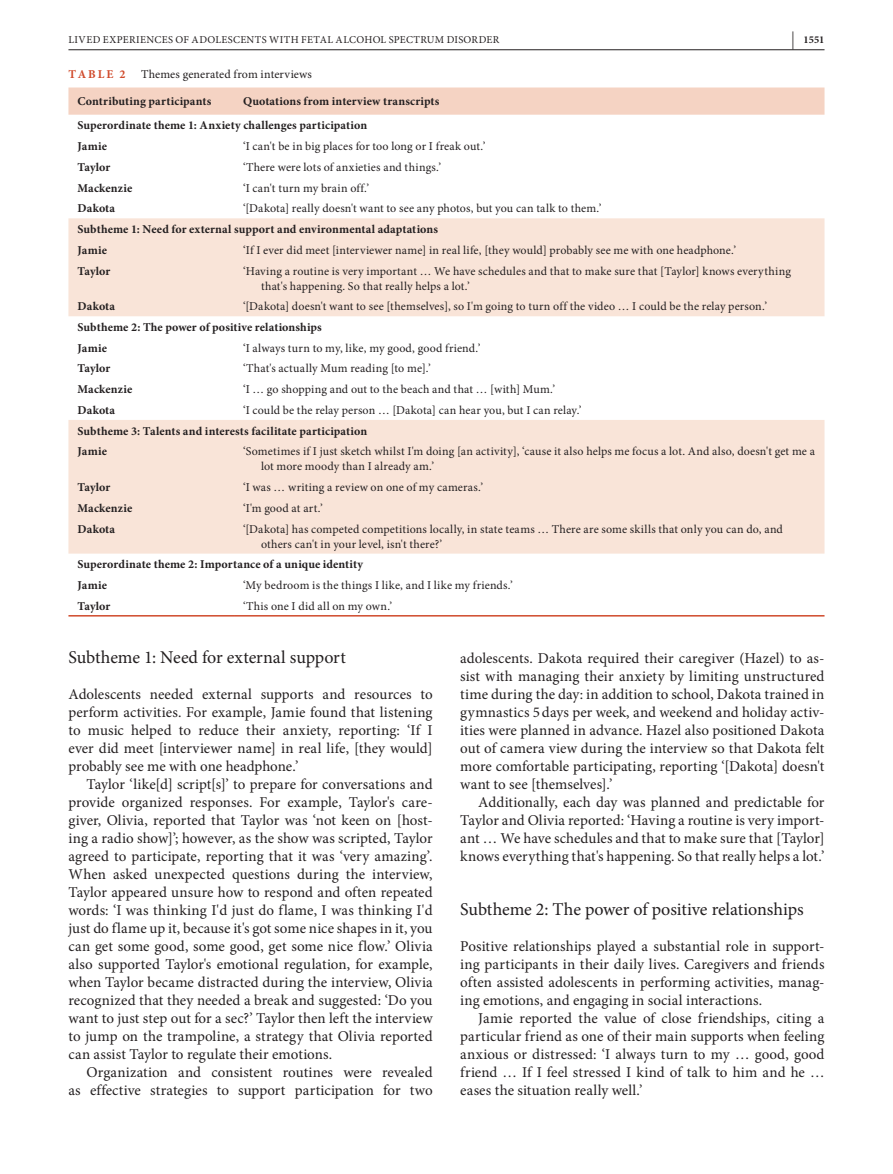
<style>
.page{position:relative;width:893px;height:1174px;background:#fff}
.page>*{position:absolute;margin:0;border:0;box-sizing:border-box;transform-origin:0 0}
.t1{font:18px "Minion Pro";letter-spacing:-.01em;color:#231f20}
.t2{font:15px/18px "Minion Pro";letter-spacing:.005em;color:#231f20;text-align:justify}
.t3{font:12px/15px "Minion Pro";letter-spacing:.01em;color:#231f20}
.t4{font:700 12px/20.7px "Minion Pro";letter-spacing:.01em;color:#231f20}
.t5{font:700 12px "Minion Pro";letter-spacing:.165em;color:#d04a2b}
.t6{font:10.5px "Minion Pro";letter-spacing:.03em;color:#231f20}
.t7{font:700 10.5px "Minion Pro";color:#231f20}
.s1{font-size:18px}
</style>
<div class="page">
<hr style="left:68px;top:49px;width:756px;height:1px;background:#231f20">
<svg style="left:68px;top:87px;width:756px;height:28px;background:#f5d4c4"></svg>
<svg style="left:68px;top:218px;width:756px;height:335px;fill:#f9e4d8"></svg>
<hr style="left:68px;top:615px;width:166px;height:1px;background:#d04a2b">
<hr style="left:234px;top:615px;width:590px;height:1px;background:#d04a2b">
<p class="t6" style="left:69px;top:32px;width:432px">LIVED EXPERIENCES OF ADOLESCENTS WITH FETAL ALCOHOL SPECTRUM DISORDER</p>
<p class="t7" style="left:792px;top:32px;width:34px"><span class="s1">|</span> 1551</p>
<p class="t5" style="left:69px;top:65px;width:59px">TABLE 2</p>
<p class="t3" style="left:141px;top:66px;width:173px">Themes generated from interviews</p>
<p class="t4" style="left:77px;top:91px;width:135px">Contributing participants</p>
<p class="t4" style="left:77px;top:89px;width:363px;line-height:24px;text-indent:166px">Quotations from interview transcripts<br>Superordinate theme 1: Anxiety challenges participation</p>
<p class="t4" style="left:77px;top:136px;width:31px">Jamie</p>
<p class="t3" style="left:243px;top:139px;width:244px">‘I can't be in big places for too long or I freak out.’</p>
<p class="t4" style="left:77px;top:156px;width:35px">Taylor</p>
<p class="t3" style="left:243px;top:160px;width:200px">‘There were lots of anxieties and things.’</p>
<p class="t4" style="left:77px;top:177px;width:56px">Mackenzie</p>
<p class="t3" style="left:243px;top:180px;width:128px">‘I can't turn my brain off.’</p>
<p class="t4" style="left:77px;top:198px;width:39px">Dakota</p>
<p class="t3" style="left:243px;top:201px;width:360px">‘[Dakota] really doesn't want to see any photos, but you can talk to them.’</p>
<p class="t4" style="left:77px;top:219px;width:362px">Subtheme 1: Need for external support and environmental adaptations<br>Jamie</p>
<p class="t3" style="left:243px;top:242px;width:495px">‘If I ever did meet [interviewer name] in real life, [they would] probably see me with one headphone.’</p>
<p class="t4" style="left:77px;top:260px;width:35px">Taylor</p>
<p class="t3" style="left:261px;top:263px;width:532px;text-indent:-18px">‘Having a routine is very important … We have schedules and that to make sure that [Taylor] knows everything that's happening. So that really helps a lot.’</p>
<p class="t4" style="left:77px;top:296px;width:39px">Dakota</p>
<p class="t3" style="left:243px;top:299px;width:525px">‘[Dakota] doesn't want to see [themselves], so I'm going to turn off the video … I could be the relay person.’</p>
<p class="t4" style="left:77px;top:317px;width:246px">Subtheme 2: The power of positive relationships<br>Jamie</p>
<p class="t3" style="left:243px;top:340px;width:239px">‘I always turn to my, like, my good, good friend.’</p>
<p class="t4" style="left:77px;top:358px;width:35px">Taylor</p>
<p class="t3" style="left:243px;top:361px;width:189px">‘That's actually Mum reading [to me].’</p>
<p class="t4" style="left:77px;top:379px;width:56px">Mackenzie</p>
<p class="t3" style="left:243px;top:382px;width:314px">‘I … go shopping and out to the beach and that … [with] Mum.’</p>
<p class="t4" style="left:77px;top:399px;width:39px">Dakota</p>
<p class="t3" style="left:243px;top:403px;width:340px">‘I could be the relay person … [Dakota] can hear you, but I can relay.’</p>
<p class="t4" style="left:77px;top:420px;width:291px">Subtheme 3: Talents and interests facilitate participation<br>Jamie</p>
<p class="t3" style="left:261px;top:444px;width:555px;text-indent:-18px">‘Sometimes if I just sketch whilst I'm doing [an activity], ‘cause it also helps me focus a lot. And also, doesn't get me a lot more moody than I already am.’</p>
<p class="t4" style="left:77px;top:477px;width:35px">Taylor</p>
<p class="t3" style="left:243px;top:480px;width:241px">‘I was … writing a review on one of my cameras.’</p>
<p class="t4" style="left:77px;top:497px;width:56px">Mackenzie</p>
<p class="t3" style="left:243px;top:500px;width:81px">‘I'm good at art.’</p>
<p class="t4" style="left:77px;top:518px;width:39px">Dakota</p>
<p class="t3" style="left:261px;top:521px;width:523px;text-indent:-18px">‘[Dakota] has competed competitions locally, in state teams … There are some skills that only you can do, and others can't in your level, isn't there?’</p>
<p class="t4" style="left:77px;top:554px;width:287px">Superordinate theme 2: Importance of a unique identity<br>Jamie</p>
<p class="t3" style="left:243px;top:578px;width:271px">‘My bedroom is the things I like, and I like my friends.’</p>
<p class="t4" style="left:77px;top:595px;width:35px">Taylor</p>
<p class="t3" style="left:243px;top:598px;width:151px">‘This one I did all on my own.’</p>
<p class="t1" style="left:68px;top:645px;width:279px">Subtheme 1: Need for external support</p>
<p class="t2" style="left:68px;top:685px;width:366px">Adolescents needed external supports and resources to perform activities. For example, Jamie found that listening to music helped to reduce their anxiety, reporting: ‘If I ever did meet [interviewer name] in real life, [they would] probably see me with one headphone.’</p>
<p class="t2" style="left:68px;top:775px;width:366px;text-indent:18px">Taylor ‘like[d] script[s]’ to prepare for conversations and provide organized responses. For example, Taylor's care&shy;giver, Olivia, reported that Taylor was ‘not keen on [host&shy;ing a radio show]’; however, as the show was scripted, Taylor agreed to participate, reporting that it was ‘very amazing’.<br>When asked unexpected questions during the interview, Taylor appeared unsure how to respond and often repeated words: ‘I was thinking I'd just do flame, I was thinking I'd just do flame up it, because it's got some nice shapes in it, you can get some good, some good, get some nice flow.’ Olivia also supported Taylor's emotional regulation, for example, when Taylor became distracted during the interview, Olivia recognized that they needed a break and suggested: ‘Do you want to just step out for a sec?’ Taylor then left the interview to jump on the trampoline, a strategy that Olivia reported can assist Taylor to regulate their emotions.</p>
<p class="t2" style="left:68px;top:1063px;width:366px;text-align:right">Organization and consistent routines were revealed<br>as effective strategies to support participation for two</p>
<p class="t2" style="left:460px;top:649px;width:366px">adolescents. Dakota required their caregiver (Hazel) to as&shy;sist with managing their anxiety by limiting unstructured time during the day: in addition to school, Dakota trained in gymnastics 5days per week, and weekend and holiday activ&shy;ities were planned in advance. Hazel also positioned Dakota out of camera view during the interview so that Dakota felt more comfortable participating, reporting ‘[Dakota] doesn't want to see [themselves].’</p>
<p class="t2" style="left:460px;top:793px;width:366px;text-indent:18px">Additionally, each day was planned and predictable for Taylor and Olivia reported: ‘Having a routine is very import&shy;ant … We have schedules and that to make sure that [Taylor] knows everything that's happening. So that really helps a lot.’</p>
<p class="t1" style="left:460px;top:897px;width:345px">Subtheme 2: The power of positive relationships</p>
<p class="t2" style="left:460px;top:937px;width:366px">Positive relationships played a substantial role in support&shy;ing participants in their daily lives. Caregivers and friends often assisted adolescents in performing activities, manag&shy;ing emotions, and engaging in social interactions.</p>
<p class="t2" style="left:460px;top:1009px;width:366px;text-indent:18px">Jamie reported the value of close friendships, citing a particular friend as one of their main supports when feeling anxious or distressed: ‘I always turn to my … good, good friend … If I feel stressed I kind of talk to him and he … eases the situation really well.’</p>
</div>
